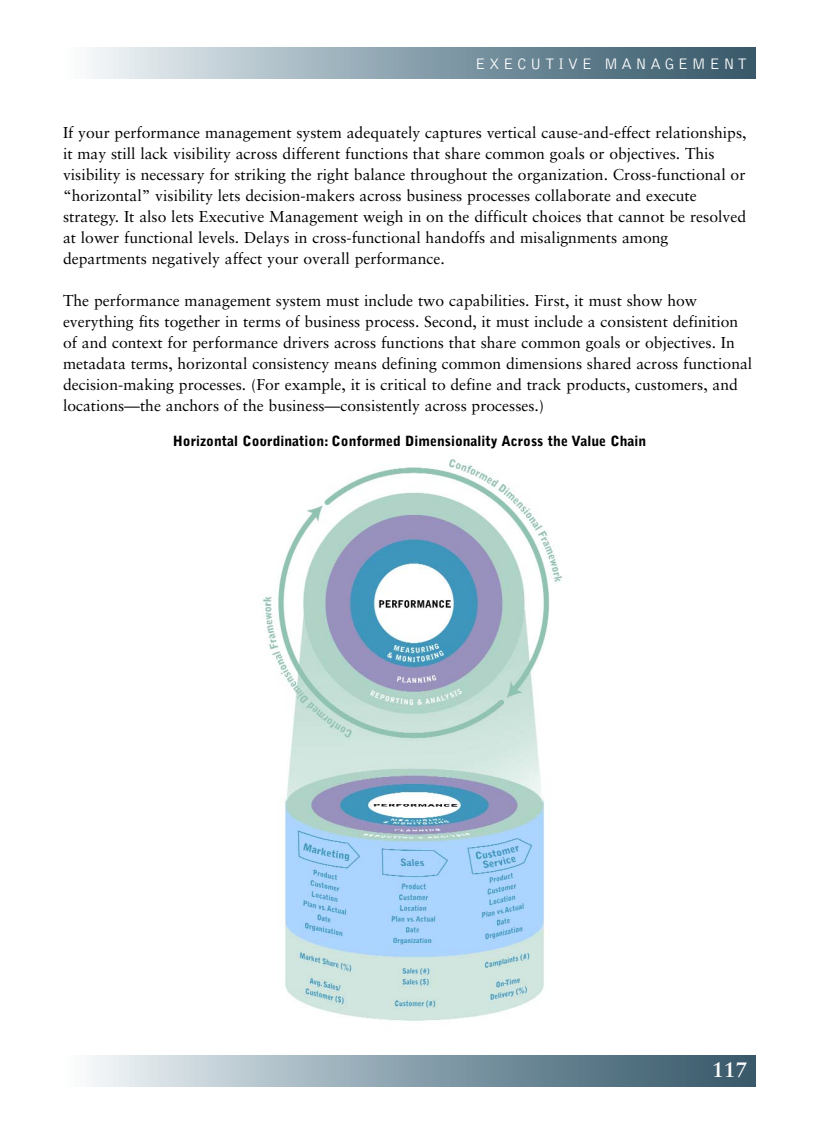
<style>
.page{position:relative;width:819px;height:1134px;background:#fff}
.page>*{position:absolute;margin:0;border:0;box-sizing:border-box;transform-origin:0 0}
.t1{font:700 21px "Sabon";color:#fff}
.t2{font:15.75px/21px "Sabon";color:#000}
.t3{font:300 15.75px "Bell Gothic";letter-spacing:.22em;color:#fff}
.t4{font:900 14px "Bell Gothic";color:#000}
</style>
<div class="page">
<img style="left:91px;top:47px;width:665px;height:32px">
<img style="left:91px;top:1055px;width:665px;height:32px">
<img style="left:262px;top:459px;width:300px;height:562px">
<p class="t3" style="left:475px;top:58px;width:274px">EXECUTIVE MANAGEMENT</p>
<p class="t2" style="left:63px;top:123px;width:685px">If your performance management system adequately captures vertical cause-and-effect relationships, it may still lack visibility across different functions that share common goals or objectives. This visibility is necessary for striking the right balance throughout the organization. Cross-functional or “horizontal” visibility lets decision-makers across business processes collaborate and execute strategy. It also lets Executive Management weigh in on the difficult choices that cannot be resolved at lower functional levels. Delays in cross-functional handoffs and misalignments among departments negatively affect your overall performance.</p>
<p class="t2" style="left:63px;top:291px;width:691px">The performance management system must include two capabilities. First, it must show how everything fits together in terms of business process. Second, it must include a consistent definition of and context for performance drivers across functions that share common goals or objectives. In metadata terms, horizontal consistency means defining common dimensions shared across functional decision-making processes. (For example, it is critical to define and track products, customers, and locations—the anchors of the business—consistently across processes.)</p>
<p class="t4" style="left:173px;top:436px;width:475px">Horizontal Coordination: Conformed Dimensionality Across the Value Chain</p>
<h1 class="t1" style="left:712px;top:1061px;width:37px">117</h1>
</div>
